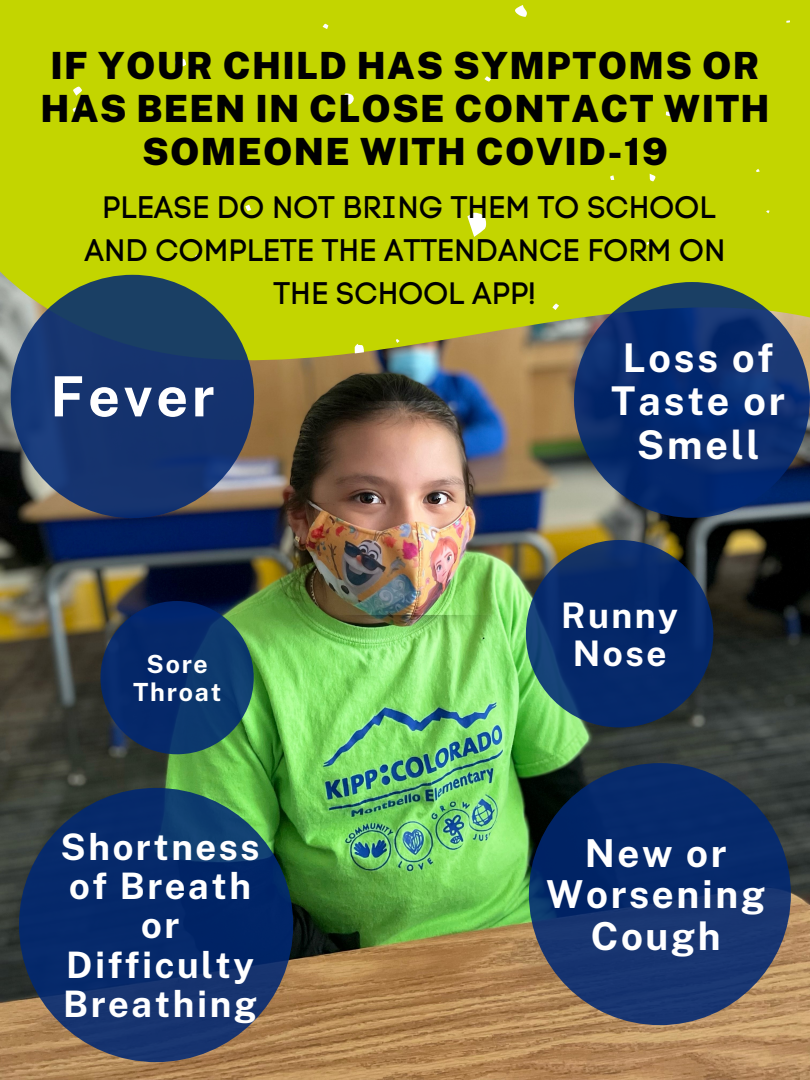
<style>
.page{position:relative;width:810px;height:1080px;background:#fff}
.page>*{position:absolute;margin:0;border:0;box-sizing:border-box;transform-origin:0 0}
.t1{font:700 55.5px "Public Sans";letter-spacing:.07em;color:#fff}
.t2{font:700 39.62px/43.1px "Public Sans";letter-spacing:.07em;color:#fff;text-align:center}
.t3{font:700 38.5px/41.6px "Public Sans";letter-spacing:.07em;color:#fff;text-align:center}
.t4{font:900 37.5px/43.1px "Public Sans";letter-spacing:.035em;color:#000;text-align:center}
.t5{font:700 36.5px/39.4px "Public Sans";letter-spacing:.07em;color:#fff;text-align:center}
.t6{font:700 35.25px "Public Sans";letter-spacing:.07em;color:#fff}
.t7{font:30.94px/43.2px "Code Pro Normal LC";color:#000;text-align:center}
.t8{font:700 25px "Public Sans";letter-spacing:.07em;color:#fff}
</style>
<div class="page">
<img style="left:0;top:704px;width:810px;height:376px">
<img style="left:0;top:0;width:810px;height:704px">
<svg style="left:467px;top:213px;width:19px;height:24px"></svg>
<svg style="left:396px;top:339px;width:4px;height:4px"></svg>
<svg style="left:73px;top:86px;width:9px;height:10px"></svg>
<svg style="left:245px;top:205px;width:6px;height:6px"></svg>
<svg style="left:552px;top:303px;width:7px;height:7px"></svg>
<svg style="left:756px;top:169px;width:4px;height:3px"></svg>
<svg style="left:513px;top:5px;width:17px;height:12px"></svg>
<svg style="left:666px;top:112px;width:5px;height:4px"></svg>
<svg style="left:175px;top:58px;width:11px;height:8px"></svg>
<svg style="left:323px;top:24px;width:5px;height:5px"></svg>
<svg style="left:766px;top:210px;width:4px;height:3px"></svg>
<svg style="left:194px;top:255px;width:5px;height:5px"></svg>
<svg style="left:342px;top:93px;width:13px;height:12px"></svg>
<svg style="left:484px;top:76px;width:7px;height:6px"></svg>
<svg style="left:72px;top:107px;width:5px;height:5px"></svg>
<svg style="left:610px;top:175px;width:4px;height:5px"></svg>
<svg style="left:355px;top:344px;width:9px;height:9px"></svg>
<svg style="left:650px;top:174px;width:6px;height:8px"></svg>
<div style="left:11px;top:275px;width:243px;height:243px;background:linear-gradient(to right,#173875,#163568);border-radius:50%"></div>
<svg style="left:19px;top:788px;width:274px;height:274px;background:#0a2d6b"></svg>
<svg style="left:529px;top:763px;width:262px;height:262px;background:#0d2e6c"></svg>
<svg style="left:574px;top:282px;width:236px;height:236px;background:#0a2d6d"></svg>
<svg style="left:526px;top:540px;width:187px;height:187px;background:#072b6a"></svg>
<div style="left:100px;top:601px;width:154px;height:153px;background:linear-gradient(to right,#032268,#0f3d6e);border-radius:50%"></div>
<p class="t4" style="left:40px;top:42px;width:731px">IF YOUR CHILD HAS SYMPTOMS OR<br>HAS BEEN IN CLOSE CONTACT WITH<br>SOMEONE WITH COVID-19</p>
<p class="t7" style="left:84px;top:186px;width:643px">PLEASE DO NOT BRING THEM TO SCHOOL<br>AND COMPLETE THE ATTENDANCE FORM ON<br>THE SCHOOL APP!</p>
<h1 class="t1" style="left:50px;top:356px;width:166px">Fever</h1>
<p class="t8" style="left:147px;top:646px;width:63px">Sore</p>
<p class="t8" style="left:133px;top:673px;width:90px">Throat</p>
<p class="t2" style="left:611px;top:334px;width:175px">Loss of<br>Taste or<br>Smell</p>
<p class="t6" style="left:561px;top:589px;width:118px">Runny</p>
<p class="t6" style="left:573px;top:628px;width:95px">Nose</p>
<p class="t5" style="left:61px;top:825px;width:200px">Shortness of Breath or<br>Difficulty<br>Breathing</p>
<p class="t3" style="left:546px;top:830px;width:221px">New or<br>Worsening<br>Cough</p>
</div>
